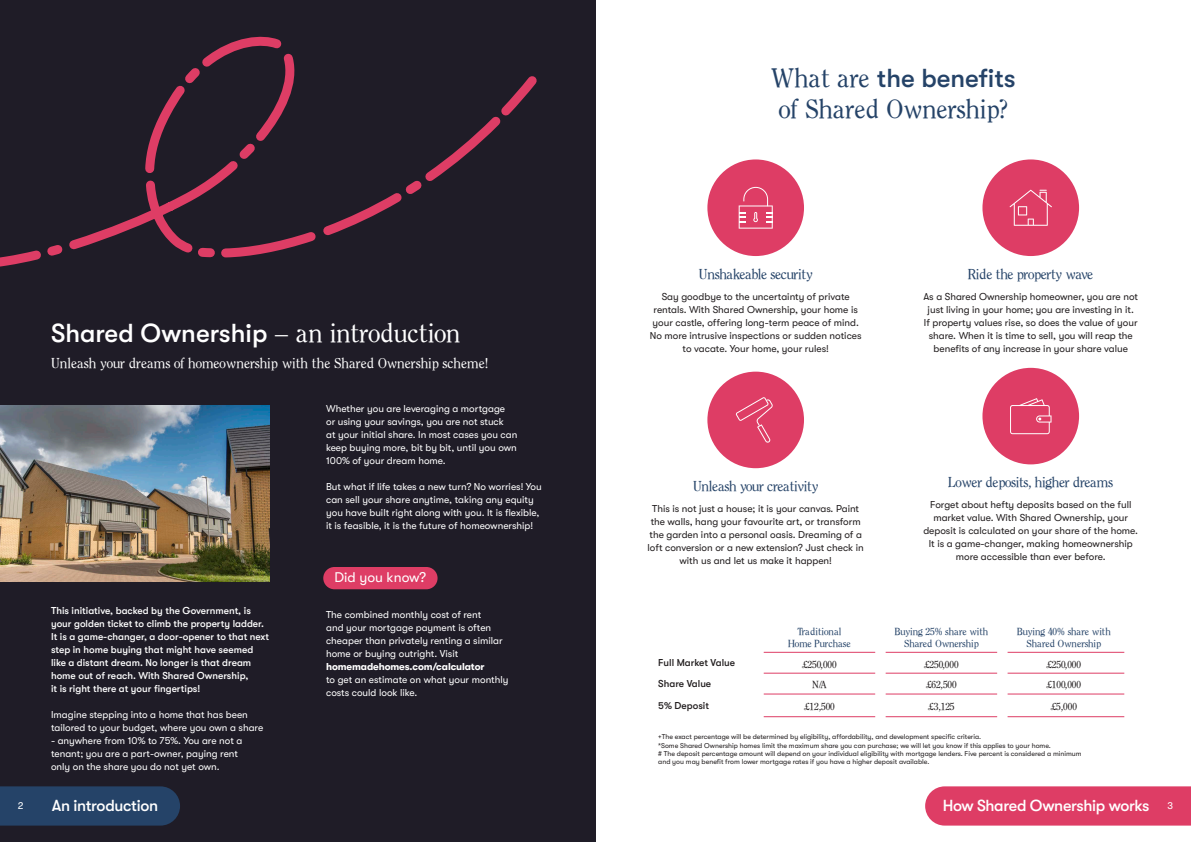
<style>
.page{position:relative;width:1191px;height:842px;background:#fff}
.page>*{position:absolute;margin:0;border:0;box-sizing:border-box;transform-origin:0 0}
.t1{font:500 26px "GT Walsheim Pro";color:#fff}
.t2{font:500 26px "GT Walsheim Pro";color:#254368}
.t3{font:26px "Clearface SSK";color:#254368}
.t4{font:500 16px "GT Walsheim Pro";letter-spacing:-.02em;color:#fff}
.t5{font:14px "Clearface SSK";letter-spacing:-.02em;color:#254368}
.t6{font:14px "Clearface SSK";color:#fff}
.t7{font:14px "GT Walsheim Pro";color:#fff}
.t8{font:10px/13px "GT Walsheim Pro";color:#231f20;text-align:center}
.t9{font:10px/13px "GT Walsheim Pro";color:#fff}
.t10{font:500 10px/13px "GT Walsheim Pro";color:#fff}
.t11{font:10px/12px "Clearface SSK";color:#254368;text-align:center}
.t12{font:10px "Clearface SSK";color:#231f20}
.t13{font:500 10px "GT Walsheim Pro";color:#231f20}
.t14{font:700 10px "GT Walsheim Pro";letter-spacing:-.01em;color:#fff}
.t15{font:7px/8.4px "GT Walsheim Pro";color:#231f20}
.s1{font-family:"Clearface SSK";font-weight:400}
.s2{font-weight:400;font-size:10px}
</style>
<div class="page">
<div style="left:0;top:0;width:595px;height:842px;background:#1f1c27"></div>
<hr style="left:763px;top:673px;width:112px;height:1px;background:#de3d65">
<hr style="left:885px;top:673px;width:112px;height:1px;background:#de3d65">
<hr style="left:1007px;top:673px;width:117px;height:1px;background:#de3d65">
<hr style="left:763px;top:694px;width:112px;height:1px;background:#de3d65">
<hr style="left:885px;top:694px;width:112px;height:1px;background:#de3d65">
<hr style="left:1007px;top:694px;width:117px;height:1px;background:#de3d65">
<hr style="left:763px;top:716px;width:112px;height:1px;background:#de3d65">
<hr style="left:885px;top:716px;width:112px;height:1px;background:#de3d65">
<hr style="left:1007px;top:716px;width:117px;height:1px;background:#de3d65">
<hr style="left:763px;top:652px;width:112px;height:1px;background:#de3d65">
<hr style="left:885px;top:652px;width:112px;height:1px;background:#de3d65">
<hr style="left:1007px;top:652px;width:117px;height:1px;background:#de3d65">
<div style="left:982px;top:159px;width:97px;height:97px;background:#de3d65;border-radius:50%"></div>
<svg style="left:1009px;top:190px;width:43px;height:36px"></svg>
<div style="left:982px;top:368px;width:97px;height:96px;background:#de3d65;border-radius:50%"></div>
<svg style="left:1010px;top:398px;width:41px;height:36px"></svg>
<div style="left:707px;top:159px;width:97px;height:97px;background:#de3d65;border-radius:50%"></div>
<svg style="left:738px;top:187px;width:34px;height:42px"></svg>
<div style="left:707px;top:372px;width:97px;height:96px;background:#de3d65;border-radius:50%"></div>
<svg style="left:735px;top:397px;width:38px;height:46px"></svg>
<svg style="left:0;top:38px;width:537px;height:229px"></svg>
<img style="left:0;top:405px;width:269px;height:176px">
<div style="left:323px;top:567px;width:114px;height:22px;background:#de3d65;border-radius:11px"></div>
<div style="left:925px;top:786px;width:266px;height:39px;background:#de3d65"></div>
<div style="left:0;top:786px;width:180px;height:39px;background:#254368"></div>
<h1 class="t1" style="left:51px;top:319px;width:411px">Shared Ownership <span class="s1">– an introduction</span></h1>
<h3 class="t6" style="left:51px;top:354px;width:439px">Unleash your dreams of homeownership with the Shared Ownership scheme!</h3>
<p class="t9" style="left:326px;top:402px;width:193px">Whether you are leveraging a mortgage<br>or using your savings, you are not stuck<br>at your initial share. In most cases you can keep buying more, bit by bit, until you own 100% of your dream home.</p>
<p class="t9" style="left:326px;top:480px;width:217px">But what if life takes a new turn? No worries! You can sell your share anytime, taking any equity you have built right along with you. It is flexible, it is feasible, it is the future of homeownership!</p>
<p class="t10" style="left:51px;top:604px;width:220px">This initiative, backed by the Government, is your golden ticket to climb the property ladder.<br>It is a game-changer, a door-opener to that next step in home buying that might have seemed like a distant dream. No longer is that dream home out of reach. With Shared Ownership,<br>it is right there at your fingertips!</p>
<p class="t9" style="left:51px;top:708px;width:214px">Imagine stepping into a home that has been tailored to your budget, where you own a share</p>
<p class="t9" style="left:51px;top:734px;width:193px">- anywhere from 10% to 75%. You are not a tenant; you are a part-owner, paying rent only on the share you do not yet own.</p>
<h3 class="t7" style="left:334px;top:569px;width:93px">Did you know?</h3>
<p class="t9" style="left:326px;top:608px;width:178px">The combined monthly cost of rent<br>and your mortgage payment is often cheaper than privately renting a similar home or buying outright. Visit</p>
<p class="t14" style="left:326px;top:661px;width:160px">homemadehomes.com/calculator</p>
<p class="t9" style="left:326px;top:673px;width:184px">to get an estimate on what your monthly costs could look like.</p>
<h1 class="t2" style="left:770px;top:64px;width:246px"><span class="s1">What are</span> the benefits</h1>
<h1 class="t3" style="left:779px;top:94px;width:230px">of Shared Ownership?</h1>
<h3 class="t5" style="left:699px;top:265px;width:115px">Unshakeable security</h3>
<p class="t8" style="left:650px;top:290px;width:213px">Say goodbye to the uncertainty of private rentals. With Shared Ownership, your home is your castle, offering long-term peace of mind.<br>No more intrusive inspections or sudden notices to vacate. Your home, your rules!</p>
<h3 class="t5" style="left:693px;top:477px;width:127px">Unleash your creativity</h3>
<p class="t8" style="left:647px;top:502px;width:218px">This is not just a house; it is your canvas. Paint the walls, hang your favourite art, or transform the garden into a personal oasis. Dreaming of a loft conversion or a new extension? Just check in with us and let us make it happen!</p>
<h3 class="t5" style="left:968px;top:265px;width:126px">Ride the property wave</h3>
<p class="t8" style="left:923px;top:290px;width:216px">As a Shared Ownership homeowner, you are not just living in your home; you are investing in it.<br>If property values rise, so does the value of your share. When it is time to sell, you will reap the benefits of any increase in your share value</p>
<h3 class="t5" style="left:948px;top:473px;width:166px">Lower deposits, higher dreams</h3>
<p class="t8" style="left:923px;top:498px;width:216px">Forget about hefty deposits based on the full market value. With Shared Ownership, your deposit is calculated on your share of the home.<br>It is a game-changer, making homeownership more accessible than ever before.</p>
<p class="t11" style="left:788px;top:625px;width:64px">Traditional<br>Home Purchase</p>
<p class="t11" style="left:894px;top:625px;width:95px">Buying 25% share with<br>Shared Ownership</p>
<p class="t11" style="left:1016px;top:625px;width:95px">Buying 40% share with<br>Shared Ownership</p>
<p class="t13" style="left:658px;top:657px;width:78px">Full Market Value</p>
<p class="t12" style="left:802px;top:658px;width:36px">£250,000</p>
<p class="t12" style="left:924px;top:658px;width:36px">£250,000</p>
<p class="t12" style="left:1046px;top:658px;width:36px">£250,000</p>
<p class="t13" style="left:658px;top:678px;width:54px">Share Value</p>
<p class="t12" style="left:812px;top:679px;width:16px">N/A</p>
<p class="t12" style="left:926px;top:679px;width:32px">£62,500</p>
<p class="t12" style="left:1046px;top:679px;width:36px">£100,000</p>
<p class="t13" style="left:658px;top:700px;width:52px">5% Deposit</p>
<p class="t12" style="left:804px;top:701px;width:32px">£12,500</p>
<p class="t12" style="left:928px;top:701px;width:28px">£3,125</p>
<p class="t12" style="left:1050px;top:701px;width:28px">£5,000</p>
<p class="t15" style="left:658px;top:733px;width:425px">+The exact percentage will be determined by eligibility, affordability, and development specific criteria.<br>*Some Shared Ownership homes limit the maximum share you can purchase; we will let you know if this applies to your home.<br># The deposit percentage amount will depend on your individual eligibility with mortgage lenders. Five percent is considered a minimum and you may benefit from lower mortgage rates if you have a higher deposit available.</p>
<p class="t9" style="left:18px;top:800px;width:7px">2</p>
<h2 class="t4" style="left:52px;top:797px;width:108px">An introduction</h2>
<h2 class="t4" style="left:942px;top:797px;width:232px">How Shared Ownership works <span class="s2">3</span></h2>
</div>
